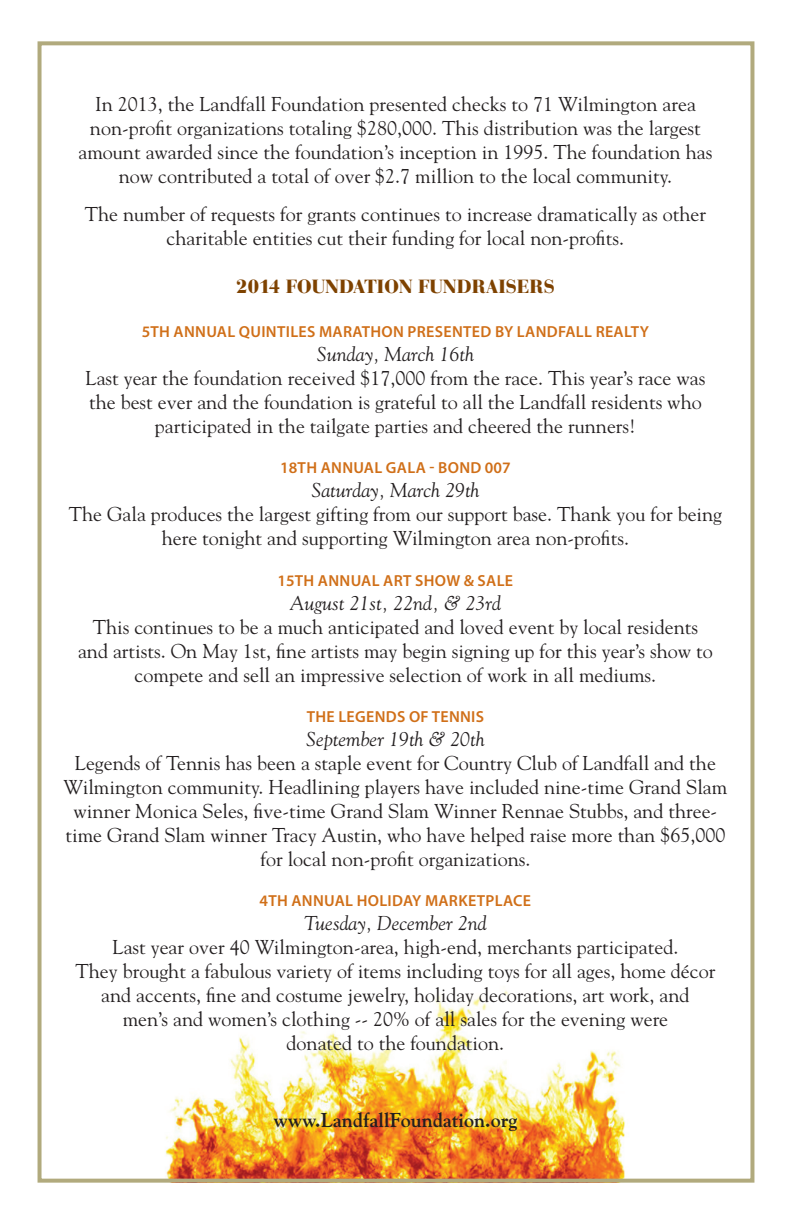
<style>
.page{position:relative;width:792px;height:1224px;background:#fff}
.page>*{position:absolute;margin:0;border:0;box-sizing:border-box;transform-origin:0 0}
.t1{font:20px/24px "Goudy";color:#231f20;text-align:center}
.t2{font:italic 20px "Goudy";color:#231f20}
.t3{font:700 20px "Goudy";color:#231f20}
.t4{font:700 20px "Bauer Bodoni EFOP";letter-spacing:.01em;color:#7e4200}
.t5{font:600 16px "Myriad Pro";letter-spacing:.02em;color:#d06f18}
</style>
<div class="page">
<img style="left:165px;top:990px;width:460px;height:188px">
<div style="left:38px;top:41px;width:716px;height:1142px;border:4px solid #b1aa7d"></div>
<p class="t1" style="left:79px;top:91px;width:635px">In 2013, the Landfall Foundation presented checks to 71 Wilmington area non-profit organizations totaling $280,000. This distribution was the largest amount awarded since the foundation’s inception in 1995. The foundation has now contributed a total of over $2.7 million to the local community.</p>
<p class="t1" style="left:85px;top:202px;width:623px">The number of requests for grants continues to increase dramatically as other charitable entities cut their funding for local non-profits.</p>
<p class="t4" style="left:236px;top:275px;width:320px">2014 FOUNDATION FUNDRAISERS</p>
<p class="t5" style="left:142px;top:321px;width:509px">5TH ANNUAL QUINTILES MARATHON PRESENTED BY LANDFALL REALTY</p>
<p class="t2" style="left:317px;top:342px;width:158px">Sunday, March 16th</p>
<p class="t1" style="left:86px;top:365px;width:621px">Last year the foundation received $17,000 from the race. This year’s race was the best ever and the foundation is grateful to all the Landfall residents who participated in the tailgate parties and cheered the runners!</p>
<p class="t5" style="left:280px;top:458px;width:232px">18TH ANNUAL GALA - BOND 007</p>
<p class="t2" style="left:311px;top:478px;width:170px">Saturday, March 29th</p>
<p class="t1" style="left:69px;top:502px;width:655px">The Gala produces the largest gifting from our support base. Thank you for being here tonight and supporting Wilmington area non-profits.</p>
<p class="t5" style="left:278px;top:570px;width:237px">15TH ANNUAL ART SHOW &amp; SALE</p>
<p class="t2" style="left:290px;top:591px;width:213px">August 21st, 22nd, &amp; 23rd</p>
<p class="t1" style="left:78px;top:614px;width:636px">This continues to be a much anticipated and loved event by local residents and artists. On May 1st, fine artists may begin signing up for this year’s show to compete and sell an impressive selection of work in all mediums.</p>
<p class="t5" style="left:307px;top:706px;width:179px">THE LEGENDS OF TENNIS</p>
<p class="t2" style="left:306px;top:727px;width:180px">September 19th &amp; 20th</p>
<p class="t1" style="left:64px;top:750px;width:665px">Legends of Tennis has been a staple event for Country Club of Landfall and the Wilmington community. Headlining players have included nine-time Grand Slam winner Monica Seles, five-time Grand Slam Winner Rennae Stubbs, and three&shy;time Grand Slam winner Tracy Austin, who have helped raise more than $65,000 for local non-profit organizations.</p>
<p class="t5" style="left:260px;top:891px;width:273px">4TH ANNUAL HOLIDAY MARKETPLACE</p>
<p class="t2" style="left:304px;top:911px;width:184px">Tuesday, December 2nd</p>
<p class="t1" style="left:76px;top:935px;width:641px">Last year over 40 Wilmington-area, high-end, merchants participated.<br>They brought a fabulous variety of items including toys for all ages, home décor and accents, fine and costume jewelry, holiday decorations, art work, and<br>men’s and women’s clothing -- 20% of all sales for the evening were<br>donated to the foundation.</p>
<p class="t3" style="left:273px;top:1108px;width:246px">www.LandfallFoundation.org</p>
</div>
